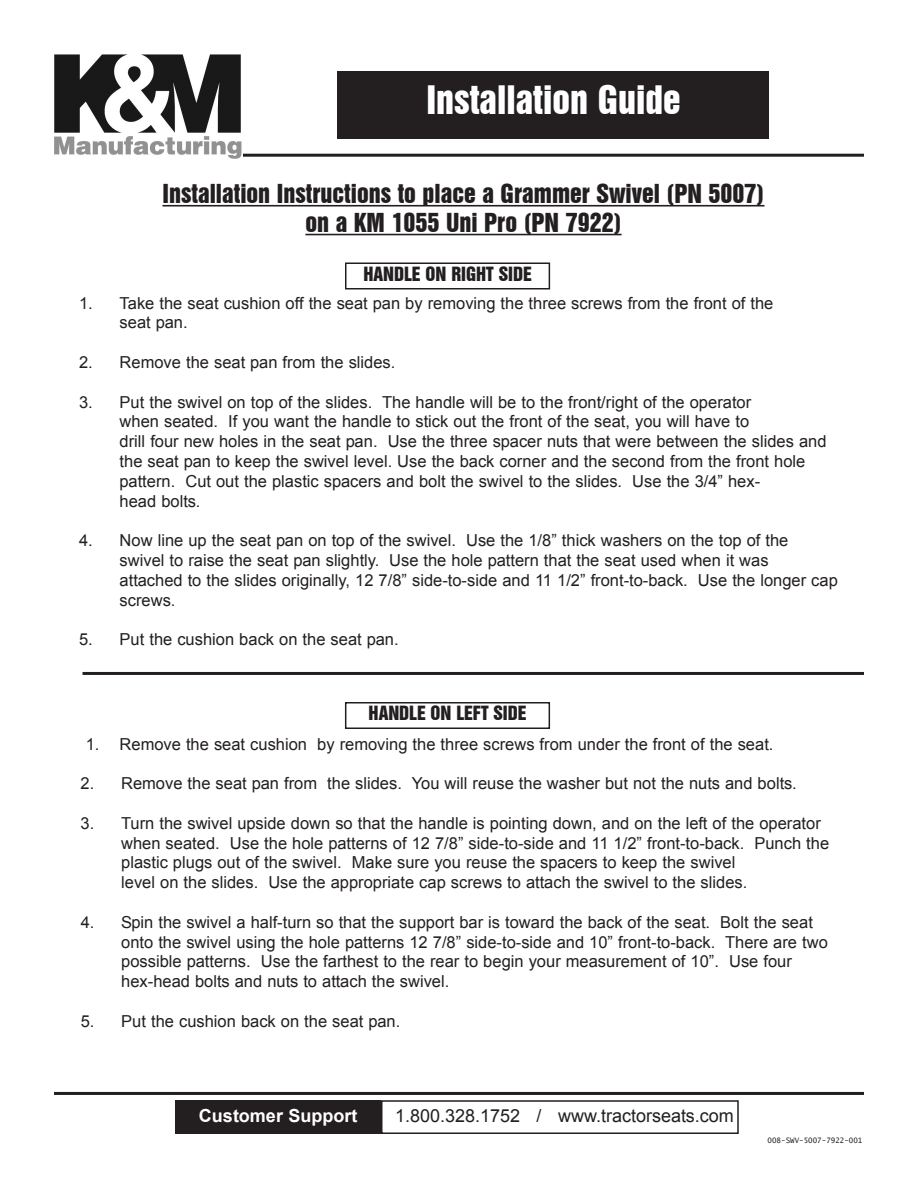
<style>
.page{position:relative;width:918px;height:1188px;background:#fff}
.page>*{position:absolute;margin:0;border:0;box-sizing:border-box;transform-origin:0 0}
.t1{font:36px "Swiss 921 BT Regular A";color:#fff}
.t2{font:24px/28.8px "Swiss 921 BT Regular A";color:#231f20;text-align:center}
.t3{font:18px "Arial";color:#231f20}
.t4{font:18px "Swiss 921 BT Regular A";color:#231f20}
.t5{font:700 18px "Arial";color:#fff}
.t6{font:16.5px/19.8px "Arial";color:#231f20}
.t7{font:7.5px "Lucida Sans Typewriter";color:#231f20}
</style>
<div class="page">
<div style="left:338px;top:71px;width:432px;height:67px;background:#231f20"></div>
<hr style="left:243px;top:154px;width:621px;height:3px;background:#231f20">
<hr style="left:54px;top:1092px;width:810px;height:3px;background:#231f20">
<img style="left:54px;top:54px;width:188px;height:105px">
<hr style="left:163px;top:205px;width:601px;height:2px;background:#231f20">
<hr style="left:305px;top:234px;width:317px;height:1px;background:#231f20">
<div style="left:381px;top:1100px;width:358px;height:34px;border:2px solid #231f20"></div>
<div style="left:176px;top:1100px;width:205px;height:34px;background:#231f20"></div>
<div style="left:345px;top:262px;width:205px;height:28px;border:2px solid #231f20"></div>
<div style="left:345px;top:702px;width:205px;height:27px;border:2px solid #231f20"></div>
<hr style="left:83px;top:672px;width:781px;height:3px;background:#231f20">
<h1 class="t1" style="left:426px;top:76px;width:256px">Installation Guide</h1>
<h2 class="t2" style="left:163px;top:179px;width:603px">Installation Instructions to place a Grammer Swivel (PN 5007) on a KM 1055 Uni Pro (PN 7922)</h2>
<p class="t4" style="left:363px;top:262px;width:170px">HANDLE ON RIGHT SIDE</p>
<p class="t6" style="left:120px;top:293px;width:655px;text-indent:-41px">1. Take the seat cushion off the seat pan by removing the three screws from the front of the seat pan.</p>
<p class="t6" style="left:79px;top:352px;width:318px">2. Remove the seat pan from the slides.</p>
<p class="t6" style="left:120px;top:392px;width:708px;text-indent:-40px">3. Put the swivel on top of the slides. The handle will be to the front/right of the operator<br>when seated. If you want the handle to stick out the front of the seat, you will have to<br>drill four new holes in the seat pan. Use the three spacer nuts that were between the slides and the seat pan to keep the swivel level. Use the back corner and the second from the front hole pattern. Cut out the plastic spacers and bolt the swivel to the slides. Use the 3/4” hex-<br>head bolts.</p>
<p class="t6" style="left:120px;top:531px;width:720px;text-indent:-40px">4. Now line up the seat pan on top of the swivel. Use the 1/8” thick washers on the top of the<br>swivel to raise the seat pan slightly. Use the hole pattern that the seat used when it was<br>attached to the slides originally, 12 7/8” side-to-side and 11 1/2” front-to-back. Use the longer cap screws.</p>
<p class="t6" style="left:79px;top:630px;width:321px">5. Put the cushion back on the seat pan.</p>
<p class="t4" style="left:369px;top:701px;width:159px">HANDLE ON LEFT SIDE</p>
<p class="t6" style="left:86px;top:734px;width:689px">1. Remove the seat cushion by removing the three screws from under the front of the seat.</p>
<p class="t6" style="left:81px;top:774px;width:718px">2. Remove the seat pan from the slides. You will reuse the washer but not the nuts and bolts.</p>
<p class="t6" style="left:121px;top:813px;width:710px;text-indent:-41px">3. Turn the swivel upside down so that the handle is pointing down, and on the left of the operator when seated. Use the hole patterns of 12 7/8” side-to-side and 11 1/2” front-to-back. Punch the plastic plugs out of the swivel. Make sure you reuse the spacers to keep the swivel<br>level on the slides. Use the appropriate cap screws to attach the swivel to the slides.</p>
<p class="t6" style="left:121px;top:912px;width:708px;text-indent:-41px">4. Spin the swivel a half-turn so that the support bar is toward the back of the seat. Bolt the seat onto the swivel using the hole patterns 12 7/8” side-to-side and 10” front-to-back. There are two possible patterns. Use the farthest to the rear to begin your measurement of 10”. Use four hex-head bolts and nuts to attach the swivel.</p>
<p class="t6" style="left:81px;top:1011px;width:321px">5. Put the cushion back on the seat pan.</p>
<p class="t5" style="left:199px;top:1105px;width:160px">Customer Support</p>
<p class="t3" style="left:395px;top:1105px;width:340px">1.800.328.1752 / www.tractorseats.com</p>
<p class="t7" style="left:768px;top:1136px;width:96px">008-SWV-5007-7922-001</p>
</div>
